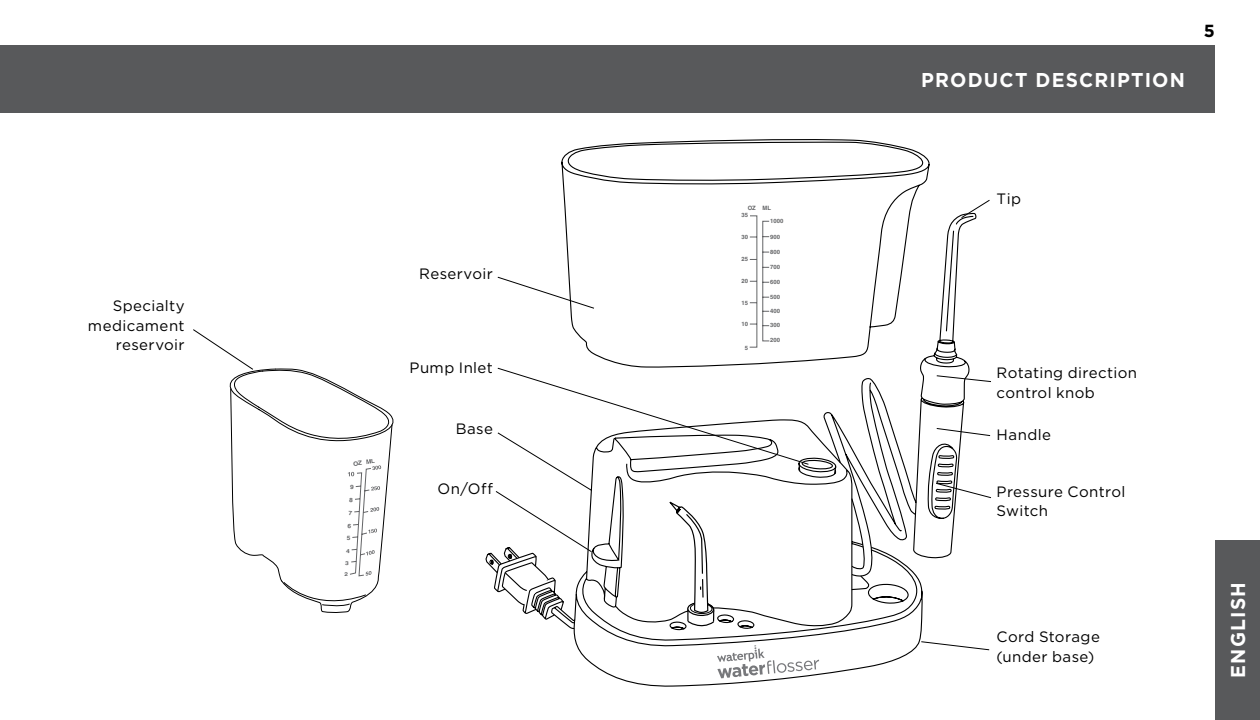
<style>
.page{position:relative;width:1260px;height:720px;background:#fff}
.page>*{position:absolute;margin:0;border:0;box-sizing:border-box;transform-origin:0 0}
.t1{font:700 20px "Gotham";letter-spacing:.065em;color:#fff;scale:.96 1}
.t2{font:700 17.5px "Gotham";color:#000}
.t3{font:15px/19.2px "Gotham";letter-spacing:.025em;color:#000}
.t4{font:700 6px "Helvetica";color:#636466}
.t5{font:700 6px "Helvetica";color:#636466;scale:1.09 1}
.t6{font:700 5.25px "Helvetica";color:#636466;scale:1.19 1}
</style>
<div class="page">
<div style="left:0;top:45px;width:1215px;height:67px;background:#58595b"></div>
<div style="left:1215px;top:540px;width:45px;height:180px;background:#58595b"></div>
<svg style="left:616px;top:629px;width:306px;height:58px"></svg>
<svg style="left:485px;top:265px;width:485px;height:364px"></svg>
<svg style="left:553px;top:139px;width:391px;height:230px"></svg>
<div style="left:749px;top:215px;width:8px;height:133px;border:1px solid #636466"></div>
<div style="left:762px;top:221px;width:8px;height:120px;border:1px solid #636466"></div>
<svg style="left:497px;top:276px;width:98px;height:33px"></svg>
<svg style="left:945px;top:199px;width:45px;height:133px"></svg>
<svg style="left:936px;top:427px;width:55px;height:10px"></svg>
<svg style="left:936px;top:375px;width:55px;height:8px"></svg>
<svg style="left:935px;top:482px;width:56px;height:17px"></svg>
<svg style="left:494px;top:367px;width:325px;height:311px"></svg>
<svg style="left:920px;top:641px;width:70px;height:10px"></svg>
<svg style="left:231px;top:448px;width:160px;height:136px"></svg>
<svg style="left:193px;top:329px;width:201px;height:119px"></svg>
<svg style="left:283px;top:459px;width:98px;height:154px"></svg>
<p class="t3" style="left:88px;top:296px;width:98px;text-align:right">Specialty medicament reservoir</p>
<p class="t5" style="left:347px;top:534px;width:5px">5</p>
<p class="t6" style="left:345px;top:571px;width:4px">2</p>
<p class="t3" style="left:419px;top:264px;width:75px">Reservoir</p>
<p class="t3" style="left:410px;top:357px;width:85px">Pump Inlet</p>
<p class="t3" style="left:456px;top:419px;width:39px">Base</p>
<p class="t3" style="left:437px;top:479px;width:57px">On/Off</p>
<p class="t4" style="left:748px;top:204px;width:25px">OZ ML</p>
<p class="t4" style="left:741px;top:212px;width:8px">35</p>
<p class="t4" style="left:741px;top:233px;width:8px">30</p>
<p class="t4" style="left:741px;top:255px;width:8px">25</p>
<p class="t4" style="left:741px;top:277px;width:8px">20</p>
<p class="t4" style="left:741px;top:299px;width:8px">15</p>
<p class="t4" style="left:741px;top:320px;width:8px">10</p>
<p class="t4" style="left:745px;top:344px;width:5px">5</p>
<p class="t4" style="left:770px;top:217px;width:15px">1000</p>
<p class="t4" style="left:770px;top:233px;width:11px">900</p>
<p class="t4" style="left:770px;top:248px;width:11px">800</p>
<p class="t4" style="left:770px;top:264px;width:11px">700</p>
<p class="t4" style="left:770px;top:279px;width:11px">600</p>
<p class="t4" style="left:770px;top:293px;width:11px">500</p>
<p class="t4" style="left:770px;top:307px;width:11px">400</p>
<p class="t4" style="left:770px;top:322px;width:11px">300</p>
<p class="t4" style="left:770px;top:337px;width:11px">200</p>
<h1 class="t1" style="left:921px;top:68px;width:276px">PRODUCT DESCRIPTION</h1>
<p class="t2" style="left:1204px;top:21px;width:13px">5</p>
<p class="t3" style="left:997px;top:189px;width:26px">Tip</p>
<p class="t3" style="left:997px;top:363px;width:142px">Rotating direction control knob</p>
<p class="t3" style="left:997px;top:425px;width:56px">Handle</p>
<p class="t3" style="left:997px;top:482px;width:130px">Pressure Control<br>Switch</p>
<p class="t3" style="left:997px;top:627px;width:105px">Cord Storage (under base)</p>
<h1 class="t1" style="left:1226px;top:678px;width:101px;rotate:-90deg">ENGLISH</h1>
</div>
